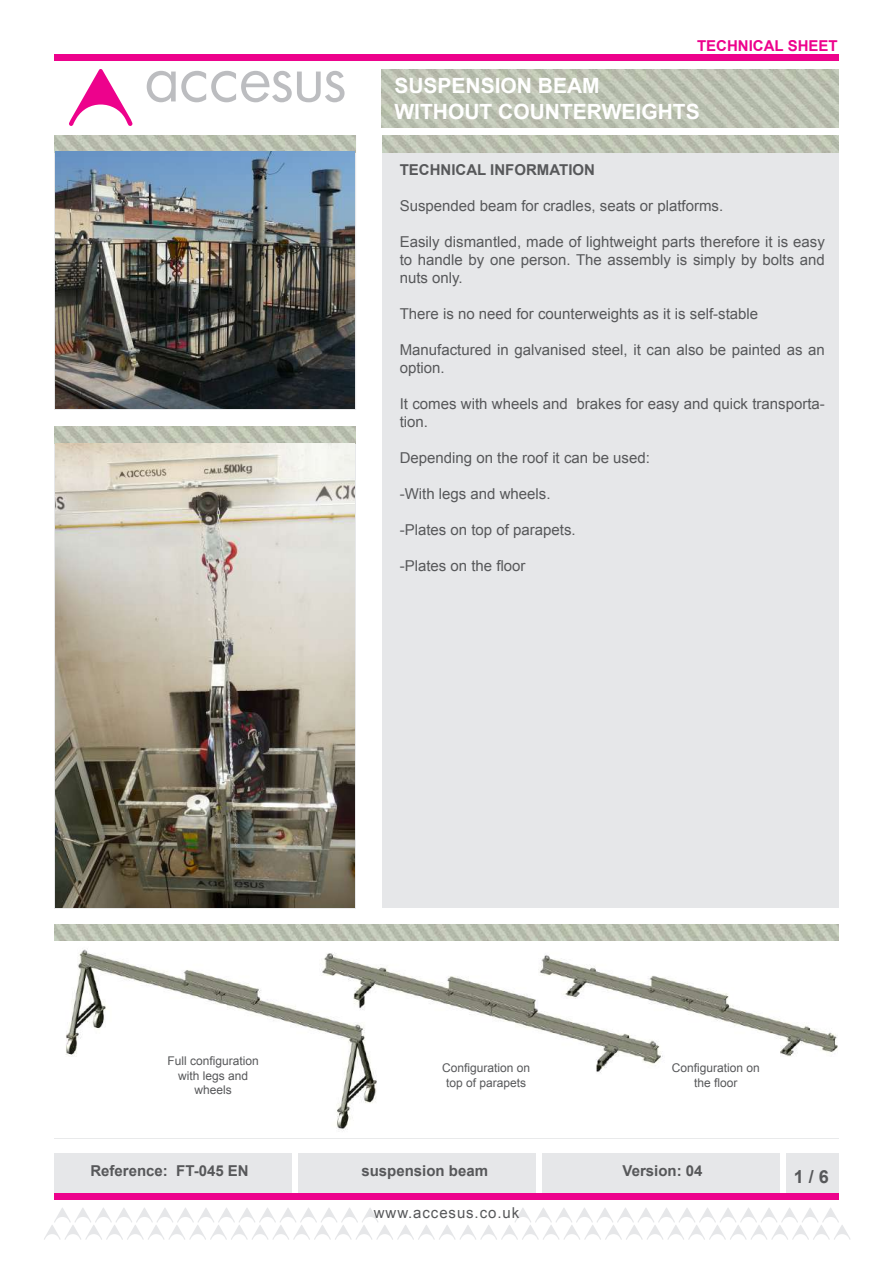
<style>
.page{position:relative;width:893px;height:1263px;background:#fff}
.page>*{position:absolute;margin:0;border:0;box-sizing:border-box;transform-origin:0 0}
.t1{font:700 21px/25.2px "Arial";color:#fff}
.t2{font:700 18px "Arial";color:#57585a}
.t3{font:15px/18px "Arial";color:#57585a}
.t4{font:700 15px "Arial";color:#57585a}
.t5{font:15px "Arial";letter-spacing:.06em;color:#57585a}
.t6{font:700 15px "Arial";color:#ed028c}
.t7{font:12px/14.4px "Arial";color:#57585a;text-align:center}
</style>
<div class="page">
<div style="left:382px;top:136px;width:457px;height:772px;background:#e6e7e9"></div>
<svg style="left:147px;top:71px;width:198px;height:31px"></svg>
<svg style="left:69px;top:69px;width:63px;height:57px"></svg>
<img style="left:381px;top:69px;width:458px;height:58px">
<div style="left:54px;top:1153px;width:237px;height:47px;background:#e6e7e9"></div>
<div style="left:298px;top:1153px;width:237px;height:47px;background:#e6e7e9"></div>
<div style="left:542px;top:1153px;width:237px;height:47px;background:#e6e7e9"></div>
<div style="left:786px;top:1153px;width:53px;height:47px;background:#e6e7e9"></div>
<img style="left:54px;top:136px;width:302px;height:16px">
<img style="left:382px;top:136px;width:457px;height:16px">
<div style="left:54px;top:54px;width:785px;height:6px;background:#ed028c"></div>
<div style="left:54px;top:1193px;width:785px;height:7px;background:#ed028c"></div>
<svg style="left:44px;top:1208px;width:806px;height:32px"></svg>
<img style="left:54px;top:427px;width:302px;height:16px">
<img style="left:54px;top:925px;width:785px;height:206px">
<img style="left:56px;top:152px;width:299px;height:256px">
<img style="left:56px;top:443px;width:298px;height:464px">
<p class="t6" style="left:697px;top:36px;width:142px">TECHNICAL SHEET</p>
<h1 class="t1" style="left:394px;top:74px;width:307px">SUSPENSION BEAM<br>WITHOUT COUNTERWEIGHTS</h1>
<p class="t4" style="left:400px;top:159px;width:197px">TECHNICAL INFORMATION</p>
<p class="t3" style="left:400px;top:196px;width:325px">Suspended beam for cradles, seats or platforms.</p>
<p class="t3" style="left:400px;top:232px;width:427px;text-align:justify">Easily dismantled, made of lightweight parts therefore it is easy to handle by one person. The assembly is simply by bolts and nuts only.</p>
<p class="t3" style="left:400px;top:304px;width:360px">There is no need for counterweights as it is self-stable</p>
<p class="t3" style="left:400px;top:340px;width:427px">Manufactured in galvanised steel, it can also be painted as an option.</p>
<p class="t3" style="left:400px;top:394px;width:427px">It comes with wheels and brakes for easy and quick transporta&shy;tion.</p>
<p class="t3" style="left:400px;top:448px;width:252px">Depending on the roof it can be used:</p>
<p class="t3" style="left:400px;top:484px;width:152px">-With legs and wheels.</p>
<p class="t3" style="left:400px;top:520px;width:177px">-Plates on top of parapets.</p>
<p class="t3" style="left:400px;top:556px;width:127px">-Plates on the floor</p>
<p class="t7" style="left:167px;top:1054px;width:93px">Full configuration with legs and wheels</p>
<p class="t7" style="left:442px;top:1061px;width:90px">Configuration on top of parapets</p>
<p class="t7" style="left:672px;top:1061px;width:90px">Configuration on the floor</p>
<p class="t4" style="left:90px;top:1160px;width:160px">Reference: FT-045 EN</p>
<p class="t4" style="left:361px;top:1160px;width:128px">suspension beam</p>
<p class="t4" style="left:623px;top:1160px;width:82px">Version: 04</p>
<p class="t2" style="left:794px;top:1163px;width:37px">1 / 6</p>
<p class="t5" style="left:374px;top:1202px;width:147px">www.accesus.co.uk</p>
</div>
